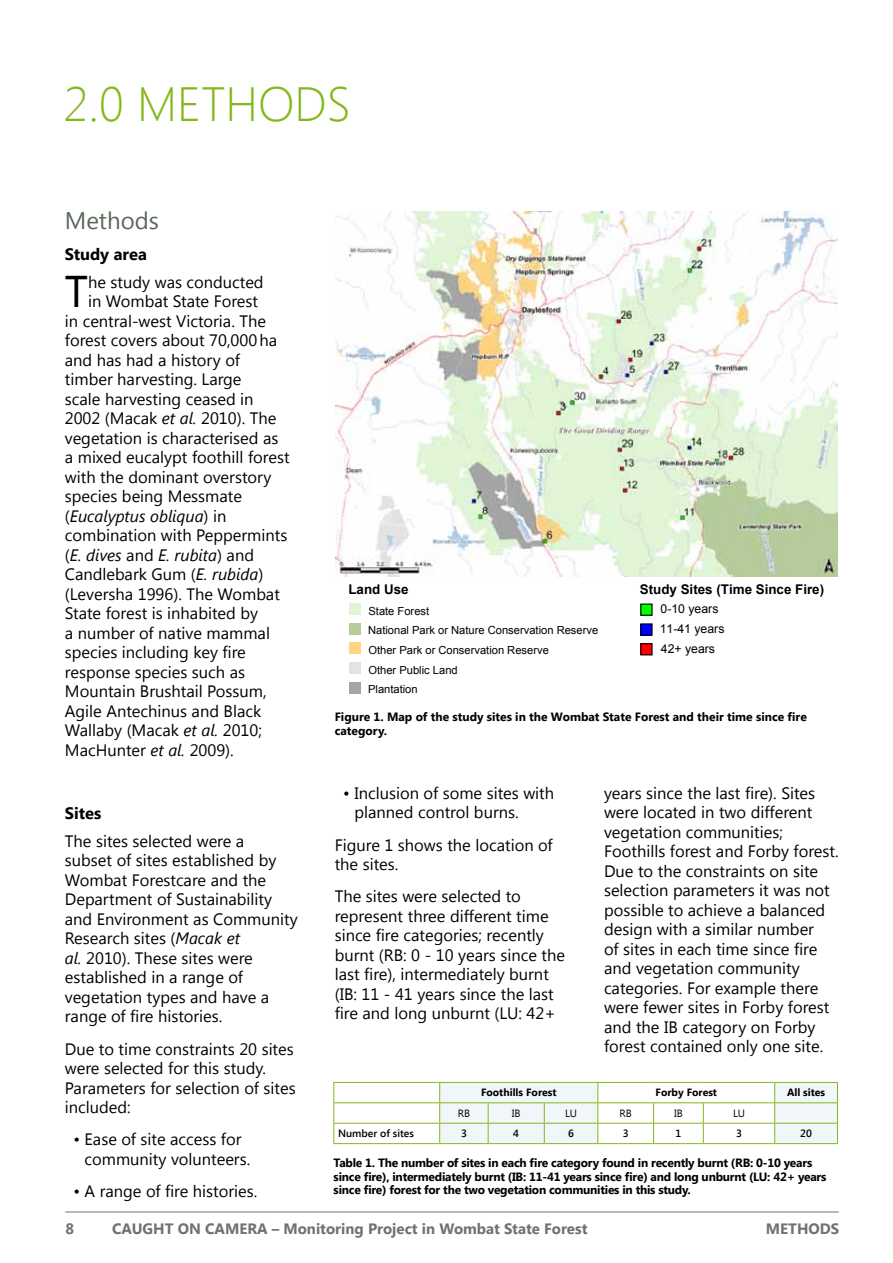
<style>
.page{position:relative;width:893px;height:1263px;background:#fff}
.page>*{position:absolute;margin:0;border:0;box-sizing:border-box;transform-origin:0 0}
.t1{font:300 48px "Segoe UI";color:#83b81a}
.t2{font:44.4px "Segoe UI";color:#000}
.t3{font:24px "Segoe UI";color:#5a685a}
.t4{font:16.5px/19.5px "Segoe UI";color:#000}
.t5{font:italic 16.5px "Segoe UI";color:#000}
.t6{font:700 16.5px "Segoe UI";color:#000}
.t7{font:700 15px "Segoe UI";color:#707172}
.t8{font:700 13.35px "Arial";color:#000}
.t9{font:12.3px/19.8px "Arial";color:#000}
.t10{font:700 12px/13.5px "Segoe UI";letter-spacing:-.02em;color:#000}
.t11{font:700 12px/13.5px "Segoe UI";color:#000}
.t12{font:11.1px/19.6px "Arial";color:#000}
.t13{font:700 10.5px "Segoe UI";color:#000}
.t14{font:600 10.5px "Segoe UI";color:#000}
.t15{font:10.5px "Segoe UI";color:#000}
.s1{font-style:italic}
.s2{font-style:normal}
</style>
<div class="page">
<hr style="left:65px;top:1211px;width:774px;height:1px;background:#707172">
<img style="left:335px;top:211px;width:503px;height:366px">
<div style="left:349px;top:603px;width:12px;height:12px;background:#dff5d5"></div>
<div style="left:349px;top:623px;width:12px;height:11px;background:#b3cc99"></div>
<div style="left:349px;top:643px;width:12px;height:11px;background:#ffd37f"></div>
<div style="left:349px;top:682px;width:12px;height:11px;background:#a5a5a5"></div>
<div style="left:349px;top:662px;width:12px;height:12px;background:#e3e3e3"></div>
<div style="left:641px;top:604px;width:11px;height:11px;background:#0f0"></div>
<div style="left:640px;top:603px;width:13px;height:13px;border:1px solid #000"></div>
<div style="left:641px;top:624px;width:11px;height:11px;background:#00f"></div>
<div style="left:641px;top:644px;width:11px;height:11px;background:#f00"></div>
<div style="left:640px;top:643px;width:13px;height:12px;border:1px solid #000"></div>
<svg style="left:333px;top:1082px;width:505px;height:61px"></svg>
<hr style="left:333px;top:1143px;width:107px;height:1px;background:#83b81a">
<hr style="left:440px;top:1143px;width:48px;height:1px;background:#83b81a">
<hr style="left:488px;top:1143px;width:56px;height:1px;background:#83b81a">
<hr style="left:544px;top:1143px;width:54px;height:1px;background:#83b81a">
<hr style="left:598px;top:1143px;width:56px;height:1px;background:#83b81a">
<hr style="left:654px;top:1143px;width:49px;height:1px;background:#83b81a">
<hr style="left:703px;top:1143px;width:72px;height:1px;background:#83b81a">
<hr style="left:775px;top:1143px;width:63px;height:1px;background:#83b81a">
<h1 class="t1" style="left:64px;top:86px;width:288px">2.0 METHODS</h1>
<h3 class="t3" style="left:65px;top:204px;width:96px">Methods</h3>
<p class="t6" style="left:65px;top:247px;width:84px">Study area</p>
<h2 class="t2" style="left:65px;top:274px;width:25px">T</h2>
<p class="t4" style="left:88px;top:271px;width:177px">he study was conducted</p>
<p class="t4" style="left:88px;top:291px;width:172px">in Wombat State Forest</p>
<p class="t4" style="left:65px;top:310px;width:203px">in central-west Victoria. The</p>
<p class="t4" style="left:65px;top:330px;width:214px">forest covers about 70,000 ha</p>
<p class="t4" style="left:65px;top:349px;width:177px">and has had a history of</p>
<p class="t4" style="left:65px;top:371px;width:178px">timber harvesting. Large</p>
<p class="t4" style="left:65px;top:391px;width:190px">scale harvesting ceased in</p>
<p class="t4" style="left:65px;top:408px;width:213px">2002 (Macak <span class="s1">et al.</span> 2010). The</p>
<p class="t4" style="left:65px;top:430px;width:215px">vegetation is characterised as</p>
<p class="t4" style="left:65px;top:447px;width:226px">a mixed eucalypt foothill forest</p>
<p class="t4" style="left:65px;top:466px;width:208px">with the dominant overstory</p>
<p class="t4" style="left:65px;top:486px;width:179px">species being Messmate</p>
<p class="t5" style="left:65px;top:504px;width:163px"><span class="s2">(</span>Eucalyptus obliqua<span class="s2">) in</span></p>
<p class="t4" style="left:65px;top:527px;width:224px">combination with Peppermints</p>
<p class="t5" style="left:65px;top:543px;width:191px"><span class="s2">(</span>E. dives <span class="s2">and</span> E. rubita<span class="s2">) and</span></p>
<p class="t4" style="left:65px;top:564px;width:200px">Candlebark Gum (<span class="s1">E. rubida</span>)</p>
<p class="t4" style="left:65px;top:586px;width:217px">(Leversha 1996). The Wombat</p>
<p class="t4" style="left:65px;top:603px;width:195px">State forest is inhabited by</p>
<p class="t4" style="left:65px;top:625px;width:207px">a number of native mammal</p>
<p class="t4" style="left:65px;top:642px;width:182px">species including key fire</p>
<p class="t4" style="left:65px;top:664px;width:182px">response species such as</p>
<p class="t4" style="left:65px;top:681px;width:203px">Mountain Brushtail Possum,</p>
<p class="t4" style="left:65px;top:700px;width:198px">Agile Antechinus and Black</p>
<p class="t4" style="left:65px;top:720px;width:199px">Wallaby (Macak <span class="s1">et al.</span> 2010;</p>
<p class="t4" style="left:65px;top:739px;width:170px">MacHunter <span class="s1">et al.</span> 2009).</p>
<p class="t6" style="left:65px;top:806px;width:38px">Sites</p>
<p class="t4" style="left:65px;top:833px;width:234px">The sites selected were a<br>subset of sites established by<br>Wombat Forestcare and the<br>Department of Sustainability and Environment as Community<br>Research sites (<span class="s1">Macak et<br>al.</span> 2010). These sites were established in a range of vegetation types and have a range of fire histories.</p>
<p class="t4" style="left:65px;top:1038px;width:232px">Due to time constraints 20 sites were selected for this study.<br>Parameters for selection of sites included:</p>
<p class="t4" style="left:85px;top:1129px;width:167px;text-indent:-11px">• Ease of site access for community volunteers.</p>
<p class="t4" style="left:73px;top:1181px;width:185px">• A range of fire histories.</p>
<p class="t8" style="left:348px;top:580px;width:62px">Land Use</p>
<p class="t8" style="left:640px;top:581px;width:186px">Study Sites (Time Since Fire)</p>
<p class="t9" style="left:660px;top:599px;width:66px">0-10+years<br>11-41+years<br>42++years</p>
<p class="t12" style="left:368px;top:601px;width:232px">State+Forest<br>National+Park+or+Nature+Conservation+Reserve<br>Other+Park+or+Conservation+Reserve</p>
<p class="t12" style="left:368px;top:680px;width:51px">Plantation</p>
<p class="t12" style="left:368px;top:660px;width:91px">Other+Public+Land</p>
<p class="t11" style="left:335px;top:709px;width:474px">Figure 1. Map of the study sites in the Wombat State Forest and their time since fire category.</p>
<p class="t4" style="left:354px;top:782px;width:201px;text-indent:-11px">• Inclusion of some sites with planned control burns.</p>
<p class="t4" style="left:335px;top:836px;width:220px">Figure 1 shows the location of the sites.</p>
<p class="t4" style="left:335px;top:888px;width:232px">The sites were selected to represent three different time since fire categories; recently burnt (RB: 0 - 10 years since the last fire), intermediately burnt (IB: 11 - 41 years since the last fire and long unburnt (LU: 42+</p>
<p class="t4" style="left:604px;top:782px;width:236px">years since the last fire). Sites were located in two different vegetation communities;<br>Foothills forest and Forby forest.<br>Due to the constraints on site selection parameters it was not possible to achieve a balanced design with a similar number<br>of sites in each time since fire and vegetation community categories. For example there were fewer sites in Forby forest and the IB category on Forby forest contained only one site.</p>
<p class="t13" style="left:481px;top:1088px;width:77px">Foothills Forest</p>
<p class="t13" style="left:655px;top:1088px;width:63px">Forby Forest</p>
<p class="t13" style="left:787px;top:1088px;width:40px">All sites</p>
<p class="t15" style="left:458px;top:1106px;width:14px">RB</p>
<p class="t15" style="left:512px;top:1106px;width:10px">IB</p>
<p class="t15" style="left:565px;top:1109px;width:14px">LU</p>
<p class="t15" style="left:620px;top:1106px;width:14px">RB</p>
<p class="t15" style="left:674px;top:1106px;width:10px">IB</p>
<p class="t15" style="left:733px;top:1109px;width:14px">LU</p>
<p class="t14" style="left:338px;top:1129px;width:77px">Number of sites</p>
<p class="t14" style="left:461px;top:1129px;width:7px">3</p>
<p class="t14" style="left:513px;top:1129px;width:7px">4</p>
<p class="t14" style="left:568px;top:1129px;width:7px">6</p>
<p class="t14" style="left:623px;top:1129px;width:7px">3</p>
<p class="t14" style="left:675px;top:1129px;width:7px">1</p>
<p class="t14" style="left:736px;top:1129px;width:7px">3</p>
<p class="t14" style="left:800px;top:1129px;width:13px">20</p>
<p class="t10" style="left:334px;top:1156px;width:494px">Table 1. The number of sites in each fire category found in recently burnt (RB: 0-10 years since fire), intermediately burnt (IB: 11-41 years since fire) and long unburnt (LU: 42+ years since fire) forest for the two vegetation communities in this study.</p>
<p class="t7" style="left:65px;top:1222px;width:10px">8</p>
<p class="t7" style="left:112px;top:1222px;width:477px">CAUGHT ON CAMERA – Monitoring Project in Wombat State Forest</p>
<p class="t7" style="left:766px;top:1222px;width:75px">METHOdS</p>
</div>
